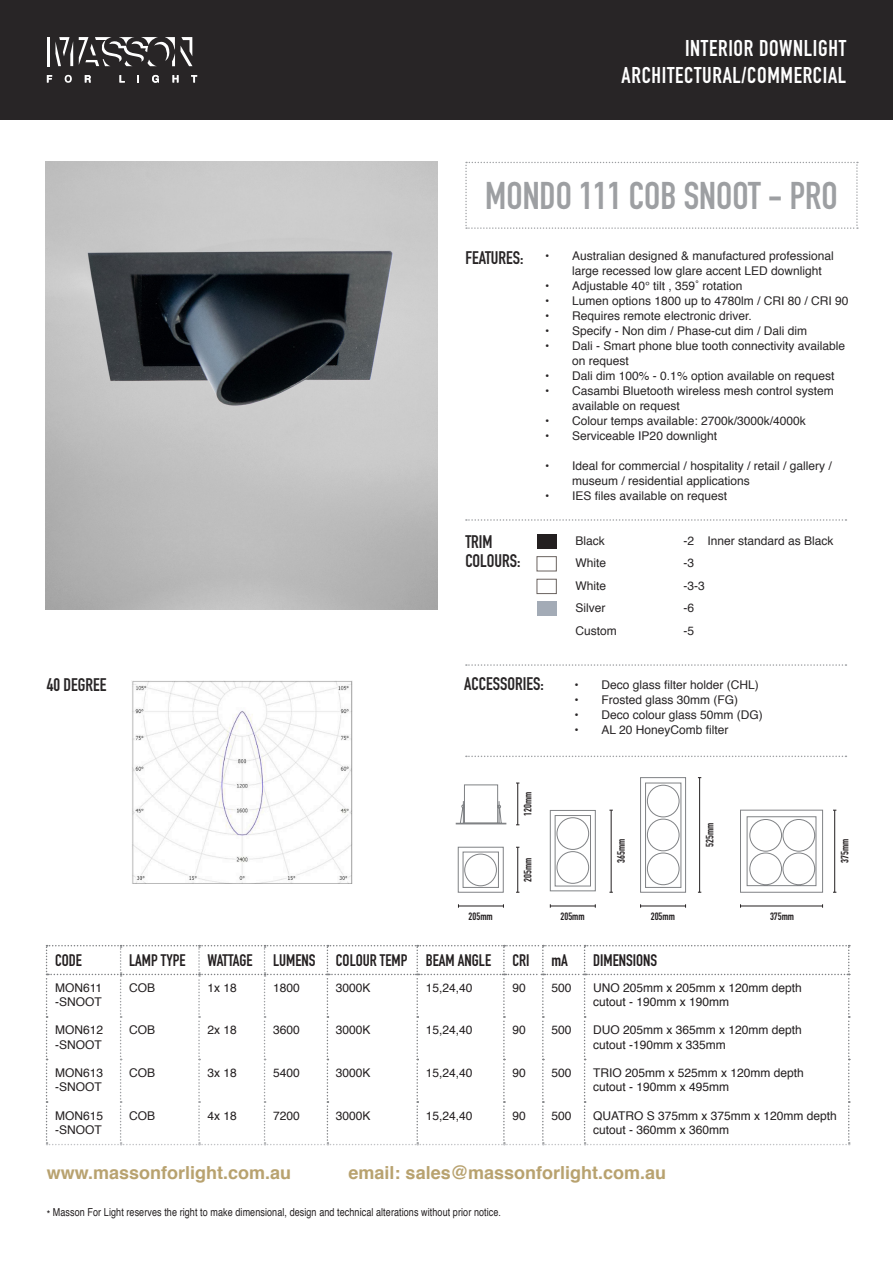
<style>
.page{position:relative;width:893px;height:1263px;background:#fff}
.page>*{position:absolute;margin:0;border:0;box-sizing:border-box;transform-origin:0 0}
.t1{font:38.1px "DIN Engschrift Std";color:#9d9fa2}
.t2{font:22.5px/27px "DIN Engschrift Std";letter-spacing:.03em;color:#fff;text-align:right}
.t3{font:700 18px "Helvetica";color:#b8a26f}
.t4{font:18px/19.5px "DIN Engschrift Std";color:#282526}
.t5{font:16.5px "DIN Engschrift Std";color:#231f20}
.t6{font:12px/15px "Helvetica";color:#282526}
.t7{font:12px/14.4px "Helvetica";color:#231f20}
.t8{font:10.95px "Helvetica";letter-spacing:.01em;color:#231f20;scale:.82 1}
.t9{font:10.5px "DIN Engschrift Std";color:#231f20}
</style>
<div class="page">
<svg style="left:46px;top:945px;width:804px;height:200px"></svg>
<div style="left:0;top:0;width:893px;height:119px;background:#282526"></div>
<hr style="left:47px;top:37px;width:2px;height:29px;background:#fff">
<svg style="left:55px;top:37px;width:18px;height:29px"></svg>
<svg style="left:79px;top:37px;width:113px;height:29px"></svg>
<svg style="left:47px;top:75px;width:5px;height:8px"></svg>
<svg style="left:65px;top:75px;width:7px;height:8px"></svg>
<svg style="left:85px;top:75px;width:6px;height:8px"></svg>
<svg style="left:119px;top:75px;width:6px;height:8px"></svg>
<svg style="left:137px;top:75px;width:2px;height:8px"></svg>
<svg style="left:152px;top:75px;width:7px;height:8px"></svg>
<svg style="left:172px;top:75px;width:7px;height:8px"></svg>
<svg style="left:191px;top:75px;width:6px;height:8px"></svg>
<img style="left:46px;top:162px;width:391px;height:447px">
<svg style="left:466px;top:519px;width:380px;height:2px"></svg>
<svg style="left:455px;top:784px;width:52px;height:41px"></svg>
<svg style="left:550px;top:810px;width:46px;height:81px"></svg>
<svg style="left:457px;top:846px;width:47px;height:47px"></svg>
<svg style="left:640px;top:777px;width:46px;height:116px"></svg>
<svg style="left:740px;top:809px;width:83px;height:84px"></svg>
<hr style="left:517px;top:783px;width:1px;height:42px;background:#231f20">
<hr style="left:517px;top:847px;width:1px;height:45px;background:#231f20">
<hr style="left:611px;top:810px;width:1px;height:82px;background:#231f20">
<hr style="left:834px;top:810px;width:1px;height:82px;background:#231f20">
<hr style="left:740px;top:906px;width:82px;height:1px;background:#231f20">
<hr style="left:699px;top:778px;width:1px;height:114px;background:#231f20">
<hr style="left:458px;top:906px;width:45px;height:1px;background:#231f20">
<hr style="left:550px;top:906px;width:45px;height:1px;background:#231f20">
<hr style="left:641px;top:906px;width:44px;height:1px;background:#231f20">
<img style="left:132px;top:680px;width:221px;height:204px">
<div style="left:537px;top:556px;width:19px;height:15px;background:#fff;border:1px solid #6b6360"></div>
<div style="left:537px;top:579px;width:19px;height:15px;background:#fff;border:1px solid #6b6360"></div>
<div style="left:537px;top:602px;width:19px;height:14px;background:#a3abb6"></div>
<div style="left:537px;top:535px;width:19px;height:14px;background:#231f20"></div>
<svg style="left:466px;top:664px;width:380px;height:2px"></svg>
<svg style="left:466px;top:756px;width:380px;height:1px"></svg>
<svg style="left:465px;top:162px;width:393px;height:67px"></svg>
<p class="t2" style="left:622px;top:35px;width:226px">INTERIOR DOWNLIGHT<br>ARCHITECTURAL/COMMERCIAL</p>
<p class="t1" style="left:485px;top:173px;width:354px">MONDO 111 COB SNOOT - PRO</p>
<p class="t4" style="left:465px;top:248px;width:60px">FEATURES:</p>
<p class="t6" style="left:572px;top:249px;width:263px;text-indent:-27px">• Australian designed &amp; manufactured professional large recessed low glare accent LED downlight</p>
<p class="t6" style="left:545px;top:279px;width:199px">• Adjustable 40° tilt , 359˚ rotation</p>
<p class="t6" style="left:545px;top:294px;width:305px">• Lumen options 1800 up to 4780lm / CRI 80 / CRI 90</p>
<p class="t6" style="left:545px;top:309px;width:208px">• Requires remote electronic driver.</p>
<p class="t6" style="left:545px;top:324px;width:263px">• Specify - Non dim / Phase-cut dim / Dali dim</p>
<p class="t6" style="left:572px;top:339px;width:274px;text-indent:-27px">• Dali - Smart phone blue tooth connectivity available on request</p>
<p class="t6" style="left:545px;top:369px;width:291px">• Dali dim 100% - 0.1% option available on request</p>
<p class="t6" style="left:572px;top:384px;width:263px;text-indent:-27px">• Casambi Bluetooth wireless mesh control system available on request</p>
<p class="t6" style="left:545px;top:414px;width:262px">• Colour temps available: 2700k/3000k/4000k</p>
<p class="t6" style="left:545px;top:429px;width:173px">• Serviceable IP20 downlight</p>
<p class="t6" style="left:572px;top:459px;width:261px;text-indent:-27px">• Ideal for commercial / hospitality / retail / gallery / museum / residential applications</p>
<p class="t6" style="left:545px;top:489px;width:183px">• IES files available on request</p>
<p class="t4" style="left:47px;top:675px;width:61px">40 DEGREE</p>
<p class="t4" style="left:465px;top:532px;width:57px">TRIM<br>COLOURS:</p>
<p class="t6" style="left:575px;top:533px;width:31px">Black</p>
<p class="t6" style="left:683px;top:533px;width:152px">-2 Inner standard as Black</p>
<p class="t6" style="left:575px;top:556px;width:32px">White</p>
<p class="t6" style="left:683px;top:556px;width:12px">-3</p>
<p class="t6" style="left:575px;top:578px;width:32px">White</p>
<p class="t6" style="left:683px;top:578px;width:23px">-3-3</p>
<p class="t6" style="left:575px;top:601px;width:31px">Silver</p>
<p class="t6" style="left:683px;top:601px;width:12px">-6</p>
<p class="t6" style="left:575px;top:623px;width:43px">Custom</p>
<p class="t6" style="left:683px;top:623px;width:12px">-5</p>
<p class="t4" style="left:464px;top:673px;width:81px">ACCESSORIES:</p>
<p class="t6" style="left:575px;top:677px;width:186px">• Deco glass filter holder (CHL)</p>
<p class="t6" style="left:575px;top:692px;width:165px">• Frosted glass 30mm (FG)</p>
<p class="t6" style="left:575px;top:707px;width:190px">• Deco colour glass 50mm (DG)</p>
<p class="t6" style="left:575px;top:722px;width:155px">• AL 20 HoneyComb filter</p>
<p class="t9" style="left:522px;top:816px;width:26px;rotate:-90deg">120mm</p>
<p class="t9" style="left:522px;top:882px;width:26px;rotate:-90deg">205mm</p>
<p class="t9" style="left:703px;top:847px;width:26px;rotate:-90deg">525mm</p>
<p class="t9" style="left:615px;top:863px;width:26px;rotate:-90deg">365mm</p>
<p class="t9" style="left:839px;top:863px;width:26px;rotate:-90deg">375mm</p>
<p class="t9" style="left:469px;top:910px;width:26px">205mm</p>
<p class="t9" style="left:560px;top:910px;width:26px">205mm</p>
<p class="t9" style="left:651px;top:910px;width:26px">205mm</p>
<p class="t9" style="left:770px;top:910px;width:26px">375mm</p>
<p class="t5" style="left:55px;top:950px;width:28px">CODE</p>
<p class="t5" style="left:129px;top:950px;width:58px">LAMP TYPE</p>
<p class="t5" style="left:208px;top:950px;width:46px">WATTAGE</p>
<p class="t5" style="left:273px;top:950px;width:44px">LUMENS</p>
<p class="t5" style="left:336px;top:950px;width:73px">COLOUR TEMP</p>
<p class="t5" style="left:426px;top:950px;width:67px">BEAM ANGLE</p>
<p class="t5" style="left:512px;top:950px;width:19px">CRI</p>
<p class="t5" style="left:551px;top:950px;width:18px">mA</p>
<p class="t5" style="left:593px;top:950px;width:66px">DIMENSIONS</p>
<p class="t7" style="left:55px;top:981px;width:49px">MON611 -SNOOT</p>
<p class="t7" style="left:129px;top:981px;width:28px">COB</p>
<p class="t7" style="left:208px;top:981px;width:31px">1x 18</p>
<p class="t7" style="left:273px;top:981px;width:28px">1800</p>
<p class="t7" style="left:336px;top:981px;width:36px">3000K</p>
<p class="t7" style="left:426px;top:981px;width:48px">15,24,40</p>
<p class="t7" style="left:512px;top:981px;width:15px">90</p>
<p class="t7" style="left:551px;top:981px;width:22px">500</p>
<p class="t7" style="left:593px;top:981px;width:210px">UNO 205mm x 205mm x 120mm depth cutout - 190mm x 190mm</p>
<p class="t7" style="left:55px;top:1023px;width:50px">MON612 -SNOOT</p>
<p class="t7" style="left:129px;top:1023px;width:28px">COB</p>
<p class="t7" style="left:208px;top:1023px;width:31px">2x 18</p>
<p class="t7" style="left:273px;top:1023px;width:28px">3600</p>
<p class="t7" style="left:336px;top:1023px;width:36px">3000K</p>
<p class="t7" style="left:426px;top:1023px;width:48px">15,24,40</p>
<p class="t7" style="left:512px;top:1023px;width:15px">90</p>
<p class="t7" style="left:551px;top:1023px;width:22px">500</p>
<p class="t7" style="left:593px;top:1023px;width:210px">DUO 205mm x 365mm x 120mm depth cutout -190mm x 335mm</p>
<p class="t7" style="left:55px;top:1066px;width:50px">MON613 -SNOOT</p>
<p class="t7" style="left:129px;top:1066px;width:28px">COB</p>
<p class="t7" style="left:208px;top:1066px;width:31px">3x 18</p>
<p class="t7" style="left:273px;top:1066px;width:28px">5400</p>
<p class="t7" style="left:336px;top:1066px;width:36px">3000K</p>
<p class="t7" style="left:426px;top:1066px;width:48px">15,24,40</p>
<p class="t7" style="left:512px;top:1066px;width:15px">90</p>
<p class="t7" style="left:551px;top:1066px;width:22px">500</p>
<p class="t7" style="left:593px;top:1066px;width:212px">TRIO 205mm x 525mm x 120mm depth cutout - 190mm x 495mm</p>
<p class="t7" style="left:55px;top:1108px;width:50px">MON615 -SNOOT</p>
<p class="t7" style="left:129px;top:1108px;width:28px">COB</p>
<p class="t7" style="left:208px;top:1108px;width:31px">4x 18</p>
<p class="t7" style="left:273px;top:1108px;width:28px">7200</p>
<p class="t7" style="left:336px;top:1108px;width:36px">3000K</p>
<p class="t7" style="left:426px;top:1108px;width:48px">15,24,40</p>
<p class="t7" style="left:512px;top:1108px;width:15px">90</p>
<p class="t7" style="left:551px;top:1108px;width:22px">500</p>
<p class="t7" style="left:593px;top:1108px;width:245px">QUATRO S 375mm x 375mm x 120mm depth cutout - 360mm x 360mm</p>
<p class="t3" style="left:349px;top:1158px;width:319px">email: sales@massonforlight.com.au</p>
<p class="t8" style="left:47px;top:1204px;width:555px">* Masson For Light reserves the right to make dimensional, design and technical alterations without prior notice.</p>
<p class="t3" style="left:47px;top:1158px;width:246px">www.massonforlight.com.au</p>
</div>
